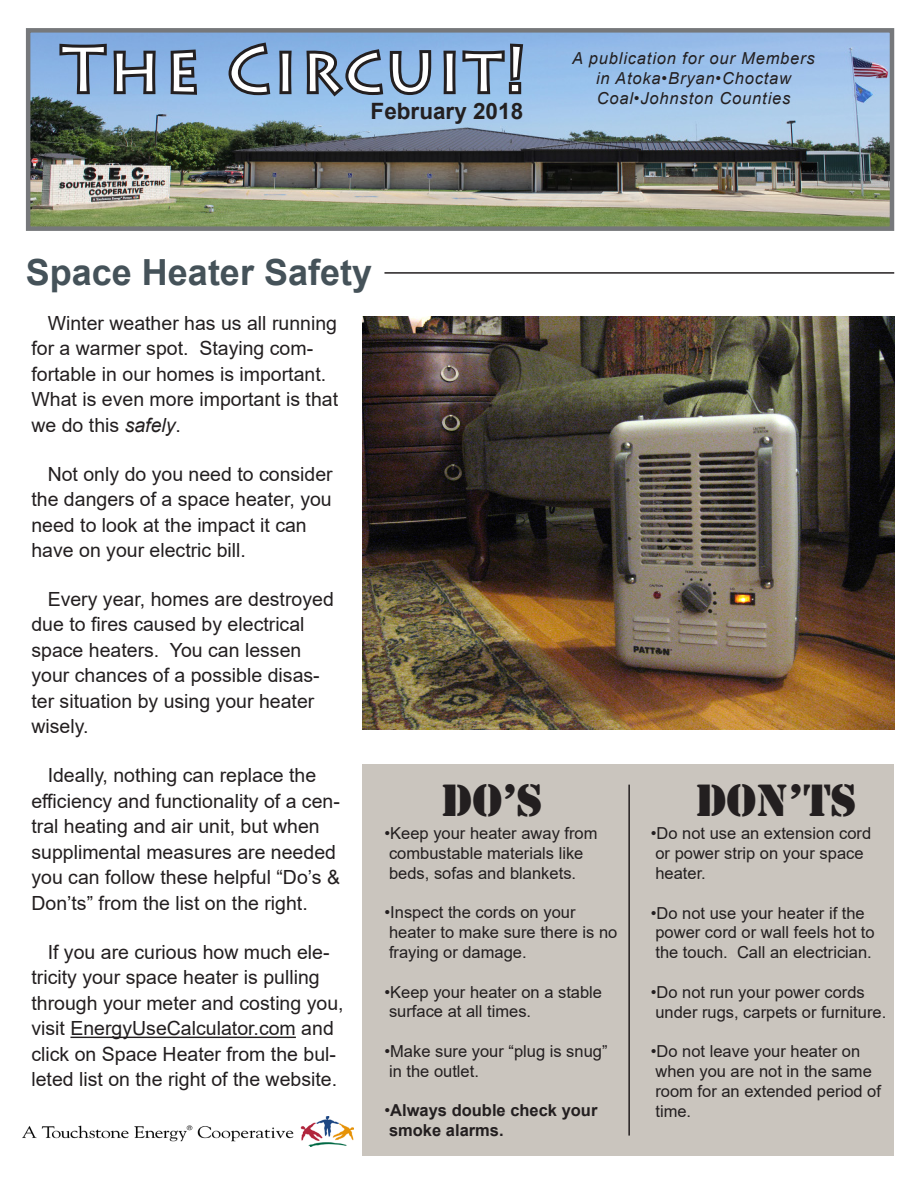
<style>
.page{position:relative;width:918px;height:1188px;background:#fff}
.page>*{position:absolute;margin:0;border:0;box-sizing:border-box;transform-origin:0 0}
.t1{font:63px "Lithos Pro";letter-spacing:.08em;color:#fff}
.t2{font:42px "Stencil Std";color:#231f20}
.t3{font:700 36px "Arial";color:#455259}
.t4{font:700 22.5px "Arial";color:#231f20}
.t5{font:19.5px/25.5px "Arial";color:#231f20}
.t6{font:16.5px "Arial";color:#231f20}
.t7{font:italic 16.5px "Arial";letter-spacing:.05em;color:#231f20}
.t8{font:700 16.5px "Arial";color:#231f20}
.s1{font-style:italic}
.s2{font-weight:400}
</style>
<div class="page">
<img style="left:31px;top:33px;width:858px;height:193px">
<div style="left:26px;top:28px;width:868px;height:203px;border:4px solid #76787b"></div>
<svg style="left:56px;top:40px;width:103px;height:58px"></svg>
<svg style="left:167px;top:46px;width:33px;height:52px"></svg>
<svg style="left:226px;top:39px;width:69px;height:59px"></svg>
<svg style="left:302px;top:40px;width:225px;height:61px"></svg>
<hr style="left:384px;top:272px;width:510px;height:2px;background:#231f20">
<img style="left:363px;top:317px;width:531px;height:413px">
<hr style="left:70px;top:1037px;width:226px;height:1px;background:#231f20">
<div style="left:363px;top:764px;width:531px;height:392px;background:#cac5be"></div>
<img style="left:23px;top:1117px;width:330px;height:29px">
<hr style="left:628px;top:785px;width:2px;height:351px;background:#231f20">
<p class="t1" style="left:63px;top:33px;width:464px">The Circuit!</p>
<p class="t7" style="left:572px;top:48px;width:244px">A publication for our Members</p>
<p class="t7" style="left:596px;top:68px;width:197px">in Atoka•Bryan•Choctaw</p>
<p class="t7" style="left:597px;top:88px;width:195px">Coal•Johnston Counties</p>
<p class="t4" style="left:371px;top:95px;width:154px">February 2018</p>
<p class="t3" style="left:26px;top:247px;width:348px">Space Heater Safety</p>
<p class="t5" style="left:31px;top:310px;width:308px;text-indent:16px">Winter weather has us all running for a warmer spot. Staying com&shy;fortable in our homes is important.<br>What is even more important is that we do this <span class="s1">safely</span>.</p>
<p class="t5" style="left:31px;top:461px;width:303px;text-indent:16px">Not only do you need to consider the dangers of a space heater, you need to look at the impact it can have on your electric bill.</p>
<p class="t5" style="left:31px;top:586px;width:304px;text-indent:16px">Every year, homes are destroyed due to fires caused by electrical space heaters. You can lessen your chances of a possible disas&shy;ter situation by using your heater wisely.</p>
<p class="t5" style="left:31px;top:763px;width:310px;text-indent:16px">Ideally, nothing can replace the efficiency and functionality of a cen&shy;tral heating and air unit, but when supplimental measures are needed you can follow these helpful “Do’s &amp; Don’ts” from the list on the right.</p>
<p class="t5" style="left:31px;top:939px;width:314px;text-indent:16px">If you are curious how much ele&shy;tricity your space heater is pulling through your meter and costing you, visit EnergyUseCalculator.com and click on Space Heater from the bul&shy;leted list on the right of the website.</p>
<p class="t2" style="left:442px;top:773px;width:102px">DO’S</p>
<p class="t2" style="left:696px;top:773px;width:162px">DON’TS</p>
<p class="t6" style="left:384px;top:822px;width:215px">•Keep your heater away from</p>
<p class="t6" style="left:389px;top:842px;width:196px">combustable materials like</p>
<p class="t6" style="left:389px;top:862px;width:189px">beds, sofas and blankets.</p>
<p class="t6" style="left:384px;top:901px;width:193px">•Inspect the cords on your</p>
<p class="t6" style="left:389px;top:921px;width:230px">heater to make sure there is no</p>
<p class="t6" style="left:389px;top:941px;width:139px">fraying or damage.</p>
<p class="t6" style="left:384px;top:981px;width:219px">•Keep your heater on a stable</p>
<p class="t6" style="left:389px;top:1000px;width:144px">surface at all times.</p>
<p class="t6" style="left:384px;top:1040px;width:225px">•Make sure your “plug is snug”</p>
<p class="t6" style="left:389px;top:1060px;width:91px">in the outlet.</p>
<p class="t8" style="left:384px;top:1099px;width:215px"><span class="s2">•</span>Always double check your</p>
<p class="t8" style="left:389px;top:1119px;width:116px">smoke alarms.</p>
<p class="t6" style="left:651px;top:822px;width:222px">•Do not use an extension cord</p>
<p class="t6" style="left:655px;top:842px;width:210px">or power strip on your space</p>
<p class="t6" style="left:655px;top:862px;width:52px">heater.</p>
<p class="t6" style="left:651px;top:901px;width:215px">•Do not use your heater if the</p>
<p class="t6" style="left:655px;top:921px;width:221px">power cord or wall feels hot to</p>
<p class="t6" style="left:655px;top:941px;width:218px">the touch. Call an electrician.</p>
<p class="t6" style="left:651px;top:981px;width:215px">•Do not run your power cords</p>
<p class="t6" style="left:655px;top:1000px;width:232px">under rugs, carpets or furniture.</p>
<p class="t6" style="left:651px;top:1040px;width:211px">•Do not leave your heater on</p>
<p class="t6" style="left:655px;top:1060px;width:218px">when you are not in the same</p>
<p class="t6" style="left:655px;top:1080px;width:227px">room for an extended period of</p>
<p class="t6" style="left:655px;top:1099px;width:37px">time.</p>
</div>
